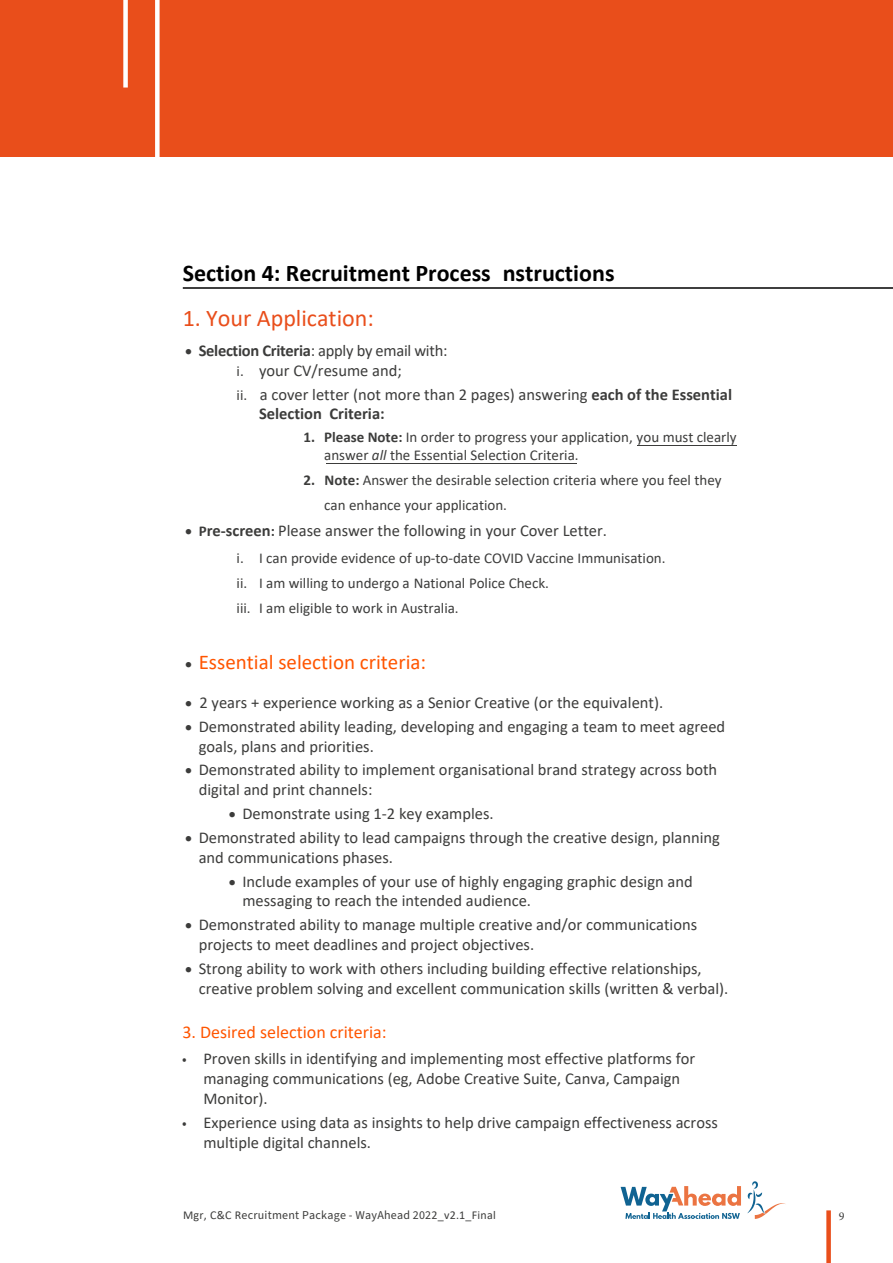
<style>
.page{position:relative;width:893px;height:1263px;background:#fff}
.page>*{position:absolute;margin:0;border:0;box-sizing:border-box;transform-origin:0 0}
.t1{font:700 24px "Calibri";color:#000}
.t2{font:24px "Calibri";color:#e94e1b}
.t3{font:21px "Calibri";color:#f50}
.t4{font:18px "Calibri";color:#f50}
.t5{font:16.5px/19.8px "Calibri";color:#3c3c3b}
.t6{font:16.5px/19.8px "Calibri";letter-spacing:-.02em;color:#3c3c3b;text-align:center}
.t7{font:15px/25.5px "Calibri";color:#3c3c3b}
.t8{font:12px "Source Sans Pro";letter-spacing:.02em;color:#3c3c3b}
.t9{font:12px "Minion Pro";color:#3c3c3b}
.s1{font-weight:700}
.s2{font-size:15px}
.s3{font-style:italic}
.s4{font-weight:700;font-size:15px}
.s5{color:#3c3c3b}
.s6{font-family:"Source Sans Pro";font-size:15px}
.s7{font-family:"Calibri"}
</style>
<div class="page">
<div style="left:0;top:0;width:893px;height:157px;background:#e94e1b"></div>
<div style="left:155px;top:0;width:5px;height:342px;background:#fff"></div>
<svg style="left:747px;top:1181px;width:39px;height:38px"></svg>
<svg style="left:621px;top:1186px;width:120px;height:33px"></svg>
<div style="left:123px;top:0;width:5px;height:88px;background:#fff"></div>
<div style="left:826px;top:1210px;width:5px;height:53px;background:#e94e1b"></div>
<hr style="left:183px;top:287px;width:710px;height:2px;background:#000">
<hr style="left:326px;top:463px;width:251px;height:1px;background:#3c3c3b">
<hr style="left:637px;top:445px;width:99px;height:1px;background:#3c3c3b">
<h1 class="t1" style="left:183px;top:256px;width:433px">Section 4: Recruitment Process Instructions</h1>
<h1 class="t2" style="left:183px;top:302px;width:193px">1. Your Application:</h1>
<p class="t6" style="left:185px;top:340px;width:264px">• <span class="s1">Selection Criteria</span>: apply by email with: <span class="s2">i.</span> your CV/resume and;</p>
<p class="t5" style="left:259px;top:384px;width:475px;text-indent:-22px"><span class="s2">ii.</span> a cover letter (not more than 2 pages) answering <span class="s1">each of the Essential<br>Selection Criteria:</span></p>
<p class="t7" style="left:324px;top:428px;width:414px;line-height:18px;text-indent:-21px"><span class="s1">1. Please Note:</span> In order to progress your application, you must clearly answer <span class="s3">all</span> the Essential Selection Criteria.</p>
<p class="t7" style="left:324px;top:467px;width:399px;line-height:24.8px;text-indent:-21px"><span class="s1">2. Note:</span> Answer the desirable selection criteria where you feel they can enhance your application.</p>
<p class="t5" style="left:185px;top:521px;width:423px">• <span class="s4">P</span><span class="s1">re-screen</span><span class="s4">:</span> Please answer the following in your Cover Letter.</p>
<p class="t7" style="left:237px;top:544px;width:430px">i. I can provide evidence of up-to-date COVID Vaccine Immunisation. ii. I am willing to undergo a National Police Check.<br>iii. I am eligible to work in Australia.</p>
<p class="t3" style="left:185px;top:647px;width:243px"><span class="s5">•</span> Essential selection criteria:</p>
<p class="t5" style="left:185px;top:692px;width:480px">• 2 years + experience working as a Senior Creative (or the equivalent).</p>
<p class="t5" style="left:199px;top:716px;width:528px;text-indent:-14px">• Demonstrated ability leading, developing and engaging a team to meet agreed goals, plans and priorities.</p>
<p class="t5" style="left:199px;top:760px;width:520px;text-indent:-14px">• Demonstrated ability to implement organisational brand strategy across both digital and print channels:</p>
<p class="t5" style="left:229px;top:803px;width:266px">• Demonstrate using 1-2 key examples.</p>
<p class="t5" style="left:199px;top:827px;width:523px;text-indent:-14px">• Demonstrated ability to lead campaigns through the creative design, planning and communications phases.</p>
<p class="t5" style="left:242px;top:871px;width:452px;text-indent:-14px">• Include examples of your use of highly engaging graphic design and messaging to reach the intended audience.</p>
<p class="t5" style="left:199px;top:914px;width:500px;text-indent:-14px">• Demonstrated ability to manage multiple creative and/or communications projects to meet deadlines and project objectives.</p>
<p class="t5" style="left:199px;top:958px;width:531px;text-indent:-14px">• Strong ability to work with others including building effective relationships, creative problem solving and excellent communication skills (written &amp; verbal).</p>
<p class="t4" style="left:182px;top:1020px;width:206px">3. Desired selection criteria:</p>
<p class="t5" style="left:203px;top:1048px;width:493px;text-indent:-21px"><span class="s6">•</span> Proven skills in identifying and implementing most effective platforms for managing communications (eg, Adobe Creative Suite, Canva, Campaign<br>Monitor).</p>
<p class="t5" style="left:203px;top:1112px;width:516px;text-indent:-21px"><span class="s6">•</span> Experience using data as insights to help drive campaign effectiveness across multiple digital channels.</p>
<p class="t8" style="left:183px;top:1207px;width:314px"><span class="s7">Mgr, C&amp;C R</span>ecruitment Package - WayAhead 202<span class="s7">2_v2.1_Final</span></p>
<p class="t9" style="left:839px;top:1208px;width:7px">9</p>
</div>
